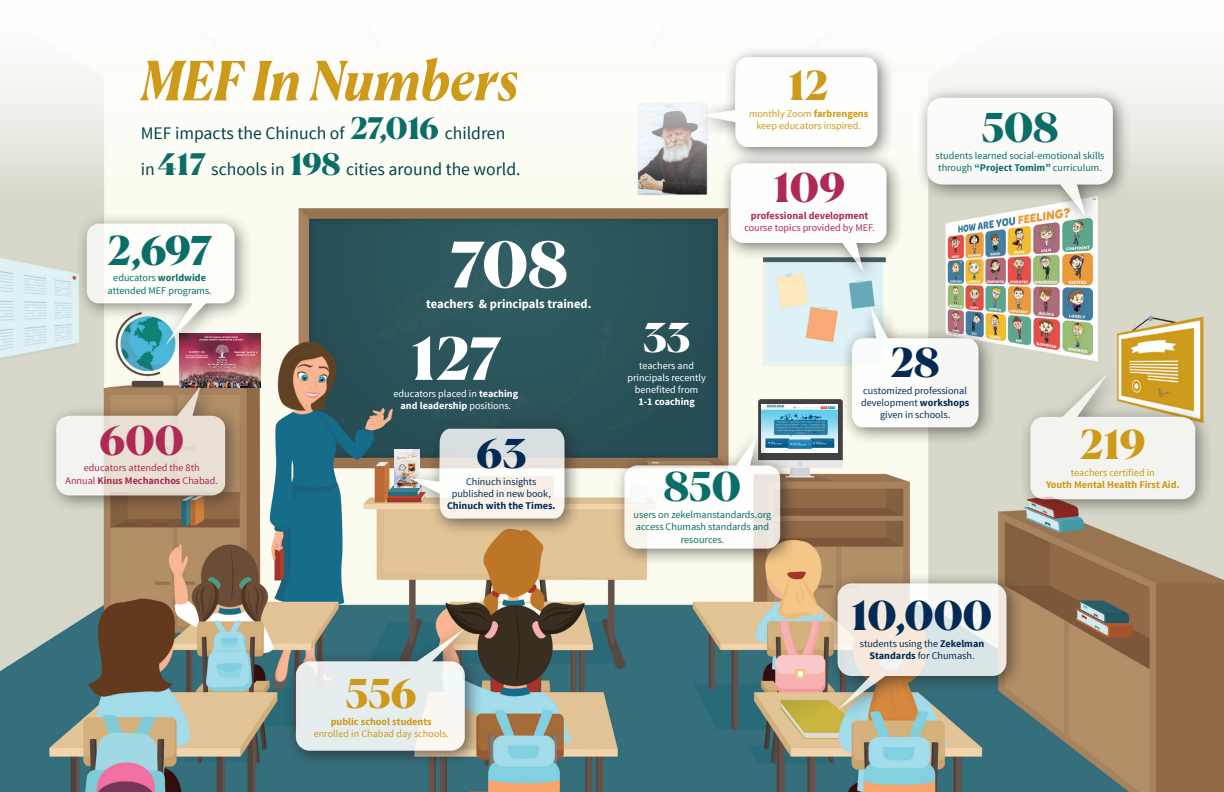
<style>
.page{position:relative;width:1224px;height:792px;background:#fff}
.page>*{position:absolute;margin:0;border:0;box-sizing:border-box;transform-origin:0 0}
.t1{font:900 62.6px "Canela";color:#fff}
.t2{font:900 58.1px "Canela";color:#fff}
.t3{font:italic 700 54px "Canela Deck";color:#ce9a19}
.t4{font:900 39.7px "Canela";letter-spacing:.01em;color:#0b6d68}
.t5{font:900 39.7px "Canela";color:#022a55}
.t6{font:900 39.7px "Canela";letter-spacing:.02em;color:#ce9a19}
.t7{font:900 39.7px "Canela";letter-spacing:.005em;color:#ae2956}
.t8{font:900 39.7px "Canela";color:#fff}
.t9{font:17.6px/35.7px "Source Sans Pro";color:#014348}
.t10{font:700 12.5px "Source Sans Pro";color:#fff}
.t11{font:10.2px/12.2px "Source Sans Pro";color:#0b6d68;text-align:center}
.t12{font:10.2px/12.2px "Source Sans Pro";color:#022a55;text-align:center}
.t13{font:10.2px/12.2px "Source Sans Pro";color:#fff;text-align:center}
.t14{font:10.2px/12.2px "Source Sans Pro";color:#ae2956;text-align:center}
.t15{font:10.2px/12.2px "Source Sans Pro";color:#ce9a19;text-align:center}
.t16{font:700 10.2px/12.2px "Source Sans Pro";color:#ce9a19;text-align:center}
.s1{font-family:"Canela";font-weight:900;font-size:29.7px;color:#0b6d68}
.s2{font-weight:700}
.s3{font-weight:400}
</style>
<div class="page">
<img style="left:0;top:71px;width:1224px;height:721px">
<img style="left:180px;top:334px;width:81px;height:53px">
<img style="left:395px;top:450px;width:6px;height:37px">
<div style="left:75px;top:212px;width:178px;height:148px;background:#231f20;opacity:.75"></div>
<svg style="left:87px;top:224px;width:148px;height:122px"></svg>
<img style="left:762px;top:405px;width:76px;height:48px">
<div style="left:44px;top:378px;width:199px;height:136px;background:#231f20;opacity:.75"></div>
<svg style="left:56px;top:386px;width:169px;height:109px"></svg>
<div style="left:613px;top:427px;width:186px;height:140px;background:#231f20;opacity:.75"></div>
<svg style="left:624px;top:435px;width:156px;height:114px"></svg>
<div style="left:401px;top:417px;width:182px;height:120px;background:#231f20;opacity:.75"></div>
<svg style="left:409px;top:429px;width:156px;height:90px"></svg>
<div style="left:826px;top:572px;width:199px;height:153px;background:#231f20;opacity:.75"></div>
<svg style="left:838px;top:583px;width:169px;height:127px"></svg>
<div style="left:719px;top:151px;width:186px;height:136px;background:#231f20;opacity:.75"></div>
<svg style="left:731px;top:166px;width:156px;height:106px"></svg>
<div style="left:915px;top:86px;width:216px;height:146px;background:#231f20;opacity:.75"></div>
<svg style="left:927px;top:98px;width:186px;height:119px"></svg>
<div style="left:284px;top:620px;width:199px;height:149px;background:#231f20;opacity:.75"></div>
<svg style="left:296px;top:628px;width:169px;height:123px"></svg>
<div style="left:840px;top:298px;width:157px;height:148px;background:#231f20;opacity:.75"></div>
<svg style="left:852px;top:305px;width:127px;height:122px"></svg>
<div style="left:1019px;top:365px;width:195px;height:153px;background:#231f20;opacity:.75"></div>
<svg style="left:1030px;top:373px;width:165px;height:126px"></svg>
<div style="left:692px;top:45px;width:204px;height:121px;background:#231f20;opacity:.75"></div>
<svg style="left:700px;top:57px;width:178px;height:90px"></svg>
<p class="t3" style="left:141px;top:33px;width:379px">MEF In Numbers</p>
<p class="t9" style="left:141px;top:116px;width:381px">MEF impacts the Chinuch of <span class="s1">27,016</span> children in <span class="s1">417</span> schools in <span class="s1">198</span> cities around the world.</p>
<p class="t4" style="left:108px;top:219px;width:104px">2,697</p>
<p class="t11" style="left:107px;top:272px;width:106px">educators <span class="s2">worldwide </span>attended MEF programs.</p>
<p class="t1" style="left:450px;top:216px;width:118px">708</p>
<p class="t10" style="left:426px;top:296px;width:167px">teachers &amp; principals trained.</p>
<p class="t2" style="left:412px;top:313px;width:89px">127</p>
<p class="t13" style="left:394px;top:387px;width:126px">educators placed in <span class="s2">teaching and leadership</span> positions.</p>
<p class="t8" style="left:643px;top:306px;width:48px">33</p>
<p class="t13" style="left:627px;top:359px;width:80px">teachers and principals recently benefited from<br><span class="s2">1-1 coaching</span></p>
<p class="t6" style="left:789px;top:55px;width:41px">12</p>
<p class="t15" style="left:749px;top:108px;width:121px">monthly Zoom <span class="s2">farbrengens</span></p>
<p class="t15" style="left:756px;top:120px;width:106px">keep educators inspired.</p>
<p class="t7" style="left:774px;top:156px;width:72px">109</p>
<p class="t14" style="left:744px;top:209px;width:132px"><span class="s2">professional development </span>course topics provided by MEF.</p>
<p class="t4" style="left:982px;top:97px;width:78px">508</p>
<p class="t11" style="left:936px;top:150px;width:170px;text-align:left">students learned social-emotional skills through <span class="s2">“Project Tomim”</span> curriculum.</p>
<p class="t5" style="left:891px;top:331px;width:49px">28</p>
<p class="t12" style="left:861px;top:384px;width:110px">customized professional development <span class="s2">workshops </span>given in schools.</p>
<p class="t7" style="left:100px;top:409px;width:86px">600</p>
<p class="t14" style="left:66px;top:462px;width:154px">educators attended the 8th<br>Annual <span class="s2">Kinus Mechanchos</span> Chabad.</p>
<p class="t4" style="left:664px;top:456px;width:78px">850</p>
<p class="t11" style="left:634px;top:509px;width:139px">users on zekelmanstandards.org access Chumash standards and resources.</p>
<p class="t5" style="left:477px;top:422px;width:51px">63</p>
<p class="t12" style="left:447px;top:475px;width:110px">Chinuch insights published in new book,<br><span class="s2">Chinuch with the Times.</span></p>
<p class="t6" style="left:346px;top:663px;width:72px">556</p>
<p class="t15" style="left:314px;top:716px;width:137px"><span class="s2">public school students </span>enrolled in Chabad day schools.</p>
<p class="t5" style="left:852px;top:584px;width:142px">10,000</p>
<p class="t12" style="left:860px;top:637px;width:126px">students using the <span class="s2">Zekelman<br>Standards</span> for Chumash.</p>
<p class="t6" style="left:1080px;top:413px;width:67px">219</p>
<p class="t16" style="left:1046px;top:467px;width:135px"><span class="s3">teachers certified in<br></span>Youth Mental Health First Aid.</p>
</div>
